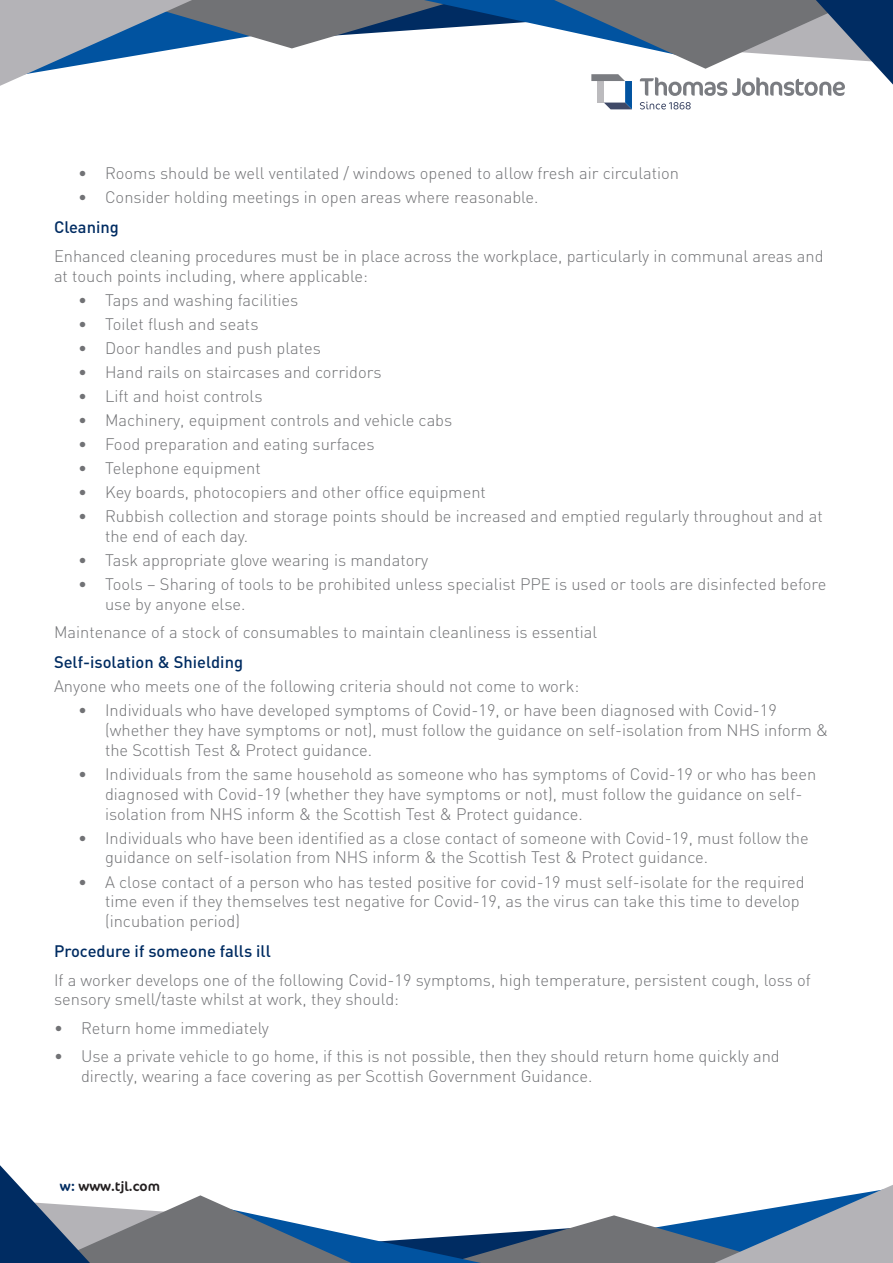
<style>
.page{position:relative;width:893px;height:1263px;background:#fff}
.page>*{position:absolute;margin:0;border:0;box-sizing:border-box;transform-origin:0 0}
.Copy{font:300 16.5px/19.8px "DIN";color:#717275}
.Bullets{font:300 16.5px "DIN";color:#717275}
.Copy-2{font:500 16.5px "DIN";color:#002c62}
.t1{font:13.5px "Cocon";color:#231f20}
.s1{color:#002c62}
</style>
<div class="page">
<svg style="left:0;top:0;width:893px;height:109px"></svg>
<svg style="left:0;top:1165px;width:893px;height:98px"></svg>
<div style="left:817px;top:1178px;width:22px;height:15px;background:#fff"></div>
<p class="Copy" style="left:78px;top:163px;width:603px">• Rooms should be well ventilated / windows opened to allow fresh air circulation</p>
<p class="Copy" style="left:78px;top:187px;width:462px">• Consider holding meetings in open areas where reasonable.</p>
<p class="Copy-2" style="left:54px;top:216px;width:66px">Cleaning</p>
<p class="Copy" style="left:54px;top:245px;width:771px">Enhanced cleaning procedures must be in place across the workplace, particularly in communal areas and at touch points including, where applicable:</p>
<p class="Copy" style="left:78px;top:289px;width:222px">• Taps and washing facilities</p>
<p class="Copy" style="left:78px;top:313px;width:182px">• Toilet flush and seats</p>
<p class="Copy" style="left:78px;top:337px;width:244px">• Door handles and push plates</p>
<p class="Copy" style="left:78px;top:361px;width:305px">• Hand rails on staircases and corridors</p>
<p class="Copy" style="left:78px;top:385px;width:186px">• Lift and hoist controls</p>
<p class="Copy" style="left:78px;top:409px;width:376px">• Machinery, equipment controls and vehicle cabs</p>
<p class="Copy" style="left:78px;top:433px;width:298px">• Food preparation and eating surfaces</p>
<p class="Copy" style="left:78px;top:457px;width:184px">• Telephone equipment</p>
<p class="Copy" style="left:78px;top:482px;width:409px">• Key boards, photocopiers and other office equipment</p>
<p class="Copy" style="left:105px;top:506px;width:719px;text-indent:-27px">• Rubbish collection and storage points should be increased and emptied regularly throughout and at the end of each day.</p>
<p class="Copy" style="left:78px;top:549px;width:352px">• Task appropriate glove wearing is mandatory</p>
<p class="Copy" style="left:105px;top:573px;width:723px;text-indent:-27px">• Tools – Sharing of tools to be prohibited unless specialist PPE is used or tools are disinfected before use by anyone else.</p>
<p class="Copy" style="left:54px;top:622px;width:545px">Maintenance of a stock of consumables to maintain cleanliness is essential</p>
<p class="Copy-2" style="left:54px;top:651px;width:191px">Self-isolation &amp; Shielding</p>
<p class="Bullets" style="left:54px;top:675px;width:527px">Anyone who meets one of the following criteria should not come to work:</p>
<p class="Copy" style="left:105px;top:700px;width:725px;text-indent:-27px">• Individuals who have developed symptoms of Covid-19, or have been diagnosed with Covid-19 (whether they have symptoms or not), must follow the guidance on self-isolation from NHS inform &amp; the Scottish Test &amp; Protect guidance.</p>
<p class="Copy" style="left:105px;top:763px;width:713px;text-indent:-27px">• Individuals from the same household as someone who has symptoms of Covid-19 or who has been diagnosed with Covid-19 (whether they have symptoms or not), must follow the guidance on self&shy;isolation from NHS inform &amp; the Scottish Test &amp; Protect guidance.</p>
<p class="Copy" style="left:105px;top:827px;width:705px;text-indent:-27px">• Individuals who have been identified as a close contact of someone with Covid-19, must follow the guidance on self-isolation from NHS inform &amp; the Scottish Test &amp; Protect guidance.</p>
<p class="Copy" style="left:105px;top:871px;width:701px;text-indent:-27px">• A close contact of a person who has tested positive for covid-19 must self-isolate for the required time even if they themselves test negative for Covid-19, as the virus can take this time to develop (incubation period)</p>
<p class="Copy-2" style="left:54px;top:940px;width:218px">Procedure if someone falls ill</p>
<p class="Copy" style="left:54px;top:969px;width:758px">If a worker develops one of the following Covid-19 symptoms, high temperature, persistent cough, loss of sensory smell/taste whilst at work, they should:</p>
<p class="Copy" style="left:54px;top:1017px;width:216px">• Return home immediately</p>
<p class="Copy" style="left:81px;top:1045px;width:700px;text-indent:-27px">• Use a private vehicle to go home, if this is not possible, then they should return home quickly and directly, wearing a face covering as per Scottish Government Guidance.</p>
<p class="t1" style="left:60px;top:1176px;width:102px"><span class="s1">w:</span> www.tjl.com</p>
</div>
